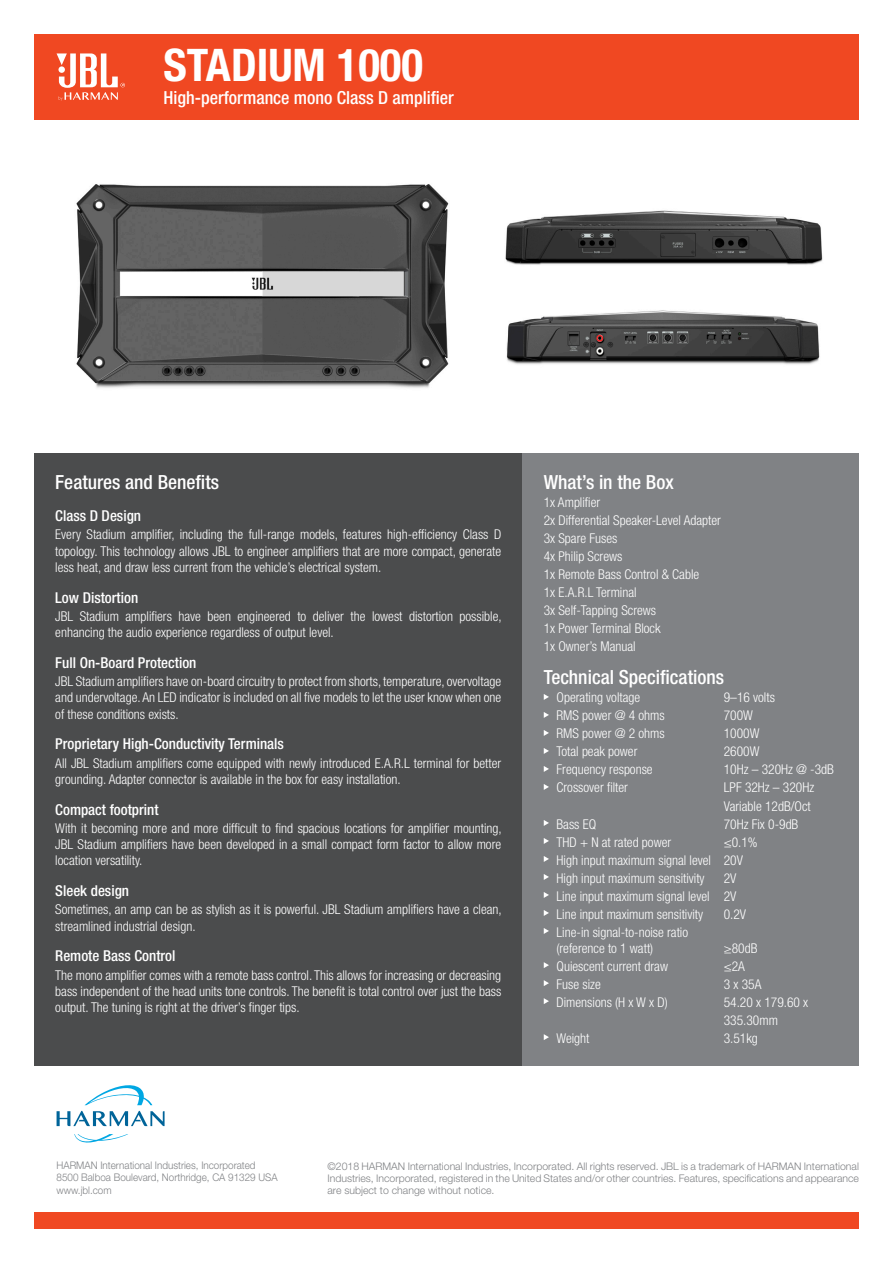
<style>
.page{position:relative;width:893px;height:1263px;background:#fff}
.page>*{position:absolute;margin:0;border:0;box-sizing:border-box;transform-origin:0 0}
.t1{font:700 condensed 45px "Helvetica Neue LT Pro";color:#fff}
.t2{font:500 condensed 19.5px "Helvetica Neue LT Pro";color:#fff}
.t3{font:500 condensed 18px "Helvetica Neue LT Pro";color:#fff}
.t4{font:500 condensed 15px "Helvetica Neue LT Pro";color:#fff}
.t5{font:300 condensed 13.5px/16.2px "Helvetica Neue LT Pro";color:#fff}
.t6{font:300 10.5px/12px "Helvetica Neue LT Std";color:#808285;text-align:justify}
.t7{font:300 10.5px "Helvetica Neue LT Pro";color:#808285;scale:.94 1}
</style>
<div class="page">
<img style="left:76px;top:184px;width:373px;height:204px">
<div style="left:34px;top:34px;width:825px;height:85px;background:#f04822"></div>
<div style="left:34px;top:1213px;width:825px;height:16px;background:#f04822"></div>
<svg style="left:85px;top:1085px;width:67px;height:20px"></svg>
<svg style="left:74px;top:1134px;width:54px;height:9px"></svg>
<svg style="left:57px;top:1111px;width:108px;height:15px"></svg>
<img style="left:506px;top:310px;width:314px;height:55px">
<img style="left:505px;top:210px;width:318px;height:55px">
<svg style="left:57px;top:53px;width:68px;height:48px"></svg>
<div style="left:34px;top:453px;width:488px;height:613px;background:#4b4c4d"></div>
<div style="left:522px;top:453px;width:337px;height:613px;background:#808285"></div>
<svg style="left:544px;top:694px;width:5px;height:6px"></svg>
<svg style="left:544px;top:712px;width:5px;height:6px"></svg>
<svg style="left:544px;top:730px;width:5px;height:6px"></svg>
<svg style="left:544px;top:748px;width:5px;height:6px"></svg>
<svg style="left:544px;top:766px;width:5px;height:6px"></svg>
<svg style="left:544px;top:784px;width:5px;height:6px"></svg>
<svg style="left:544px;top:820px;width:5px;height:6px"></svg>
<svg style="left:544px;top:838px;width:5px;height:6px"></svg>
<svg style="left:544px;top:856px;width:5px;height:6px"></svg>
<svg style="left:544px;top:874px;width:5px;height:6px"></svg>
<svg style="left:544px;top:892px;width:5px;height:6px"></svg>
<svg style="left:544px;top:910px;width:5px;height:6px"></svg>
<svg style="left:544px;top:928px;width:5px;height:6px"></svg>
<svg style="left:544px;top:962px;width:5px;height:6px"></svg>
<svg style="left:544px;top:980px;width:5px;height:6px"></svg>
<svg style="left:544px;top:998px;width:5px;height:6px"></svg>
<svg style="left:544px;top:1034px;width:5px;height:6px"></svg>
<p class="t1" style="left:163px;top:37px;width:261px">STADIUM 1000</p>
<p class="t3" style="left:163px;top:87px;width:292px">High-performance mono Class D amplifier</p>
<p class="t2" style="left:55px;top:470px;width:165px">Features and Benefits</p>
<p class="t4" style="left:55px;top:507px;width:87px">Class D Design</p>
<p class="t5" style="left:55px;top:526px;width:447px;text-align:justify">Every Stadium amplifier, including the full-range models, features high-efficiency Class D topology. This technology allows JBL to engineer amplifiers that are more compact, generate less heat, and draw less current from the vehicle’s electrical system.</p>
<p class="t4" style="left:55px;top:588px;width:84px">Low Distortion</p>
<p class="t5" style="left:55px;top:608px;width:448px">JBL Stadium amplifiers have been engineered to deliver the lowest distortion possible, enhancing the audio experience regardless of output level.</p>
<p class="t4" style="left:55px;top:654px;width:143px">Full On-Board Protection</p>
<p class="t5" style="left:55px;top:673px;width:448px;text-align:justify">JBL Stadium amplifiers have on-board circuitry to protect from shorts, temperature, overvoltage and undervoltage. An LED indicator is included on all five models to let the user know when one of these conditions exists.</p>
<p class="t4" style="left:55px;top:735px;width:230px">Proprietary High-Conductivity Terminals</p>
<p class="t5" style="left:55px;top:755px;width:447px">All JBL Stadium amplifiers come equipped with newly introduced E.A.R.L terminal for better grounding. Adapter connector is available in the box for easy installation.</p>
<p class="t4" style="left:55px;top:800px;width:105px">Compact footprint</p>
<p class="t5" style="left:55px;top:820px;width:448px;text-align:justify">With it becoming more and more difficult to find spacious locations for amplifier mounting, JBL Stadium amplifiers have been developed in a small compact form factor to allow more location versatility.</p>
<p class="t4" style="left:55px;top:882px;width:75px">Sleek design</p>
<p class="t5" style="left:55px;top:901px;width:448px">Sometimes, an amp can be as stylish as it is powerful. JBL Stadium amplifiers have a clean, streamlined industrial design.</p>
<p class="t4" style="left:55px;top:947px;width:122px">Remote Bass Control</p>
<p class="t5" style="left:55px;top:967px;width:447px;text-align:justify">The mono amplifier comes with a remote bass control. This allows for increasing or decreasing bass independent of the head units tone controls. The benefit is total control over just the bass output. The tuning is right at the driver’s finger tips.</p>
<p class="t2" style="left:544px;top:470px;width:131px">What’s in the Box</p>
<p class="t5" style="left:544px;top:494px;width:58px">1x Amplifier</p>
<p class="t5" style="left:544px;top:512px;width:179px">2x Differential Speaker-Level Adapter</p>
<p class="t5" style="left:544px;top:530px;width:75px">3x Spare Fuses</p>
<p class="t5" style="left:544px;top:548px;width:80px">4x Philip Screws</p>
<p class="t5" style="left:544px;top:566px;width:157px">1x Remote Bass Control &amp; Cable</p>
<p class="t5" style="left:544px;top:584px;width:94px">1x E.A.R.L Terminal</p>
<p class="t5" style="left:544px;top:602px;width:114px">3x Self-Tapping Screws</p>
<p class="t5" style="left:544px;top:620px;width:118px">1x Power Terminal Block</p>
<p class="t5" style="left:544px;top:638px;width:93px">1x Owner’s Manual</p>
<p class="t2" style="left:544px;top:666px;width:182px">Technical Specifications</p>
<p class="t5" style="left:556px;top:689px;width:85px">Operating voltage</p>
<p class="t5" style="left:724px;top:689px;width:53px">9–16 volts</p>
<p class="t5" style="left:556px;top:707px;width:110px">RMS power @ 4 ohms</p>
<p class="t5" style="left:724px;top:707px;width:31px">700W</p>
<p class="t5" style="left:556px;top:725px;width:110px">RMS power @ 2 ohms</p>
<p class="t5" style="left:724px;top:725px;width:37px">1000W</p>
<p class="t5" style="left:556px;top:743px;width:82px">Total peak power</p>
<p class="t5" style="left:724px;top:743px;width:37px">2600W</p>
<p class="t5" style="left:556px;top:761px;width:98px">Frequency response</p>
<p class="t5" style="left:724px;top:761px;width:112px">10Hz – 320Hz @ -3dB</p>
<p class="t5" style="left:556px;top:779px;width:73px">Crossover filter</p>
<p class="t5" style="left:724px;top:779px;width:92px;line-height:18px">LPF 32Hz – 320Hz<br>Variable 12dB/Oct</p>
<p class="t5" style="left:556px;top:815px;width:41px">Bass EQ</p>
<p class="t5" style="left:724px;top:815px;width:76px">70Hz Fix 0-9dB</p>
<p class="t5" style="left:556px;top:833px;width:116px">THD + N at rated power</p>
<p class="t5" style="left:724px;top:833px;width:35px">≤0.1%</p>
<p class="t5" style="left:556px;top:851px;width:188px">High input maximum signal level 20V</p>
<p class="t5" style="left:556px;top:869px;width:150px">High input maximum sensitivity</p>
<p class="t5" style="left:724px;top:869px;width:14px">2V</p>
<p class="t5" style="left:556px;top:887px;width:181px">Line input maximum signal level 2V</p>
<p class="t5" style="left:556px;top:905px;width:148px">Line input maximum sensitivity</p>
<p class="t5" style="left:724px;top:905px;width:24px">0.2V</p>
<p class="t5" style="left:556px;top:923px;width:133px">Line-in signal-to-noise ratio (reference to 1 watt)</p>
<p class="t5" style="left:724px;top:940px;width:35px">≥80dB</p>
<p class="t5" style="left:556px;top:958px;width:113px">Quiescent current draw</p>
<p class="t5" style="left:724px;top:958px;width:23px">≤2A</p>
<p class="t5" style="left:556px;top:976px;width:46px">Fuse size</p>
<p class="t5" style="left:724px;top:976px;width:39px">3 x 35A</p>
<p class="t5" style="left:556px;top:994px;width:113px">Dimensions (H x W x D)</p>
<p class="t5" style="left:724px;top:993px;width:86px;line-height:18px">54.20 x 179.60 x<br>335.30mm</p>
<p class="t5" style="left:556px;top:1030px;width:34px">Weight</p>
<p class="t5" style="left:724px;top:1030px;width:36px">3.51kg</p>
<p class="t7" style="left:57px;top:1158px;width:213px">HARMAN International Industries, Incorporated</p>
<p class="t7" style="left:57px;top:1171px;width:237px">8500 Balboa Boulevard, Northridge, CA 91329 USA</p>
<p class="t7" style="left:57px;top:1184px;width:60px">www.jbl.com</p>
<p class="t6" style="left:327px;top:1160px;width:533px">©2018 HARMAN International Industries, Incorporated. All rights reserved. JBL is a trademark of HARMAN International Industries, Incorporated, registered in the United States and/or other countries. Features, specifications and appearance are subject to change without notice.</p>
</div>
